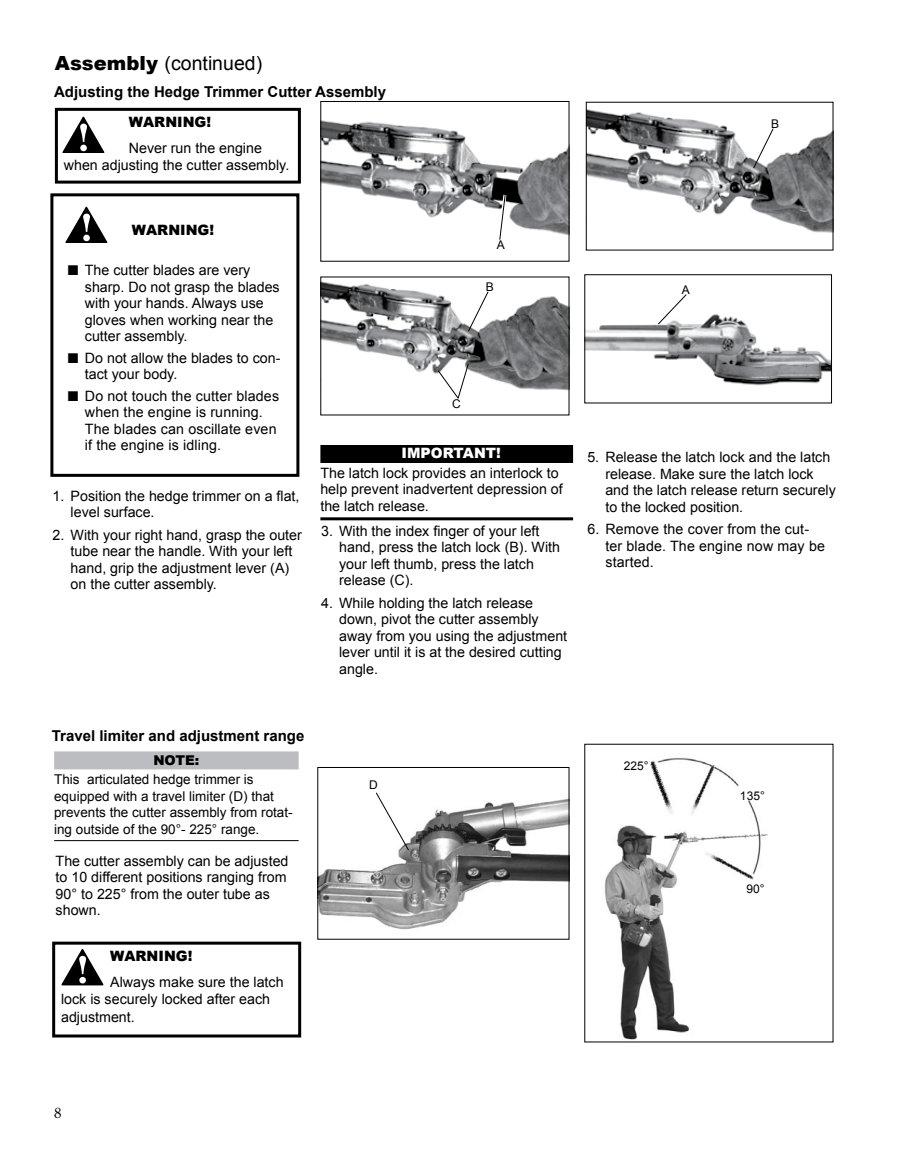
<style>
.page{position:relative;width:918px;height:1161px;background:#fff}
.page>*{position:absolute;margin:0;border:0;box-sizing:border-box;transform-origin:0 0}
.t1{font:19.5px "Arial";color:#000}
.t2{font:700 15px "Arial";color:#000}
.t3{font:14.25px/16.5px "Arial";color:#000}
.t4{font:900 14.25px "Arial";color:#000}
.t5{font:900 14.25px "Arial";color:#fff}
.t6{font:14.25px "Century Old Style Std";color:#000}
.t7{font:13.5px/16.5px "Arial";color:#000}
.t8{font:900 13.5px "Arial";color:#000}
.t9{font:12px "Arial";color:#000}
.s1{font-weight:900}
.s2{font-size:21px}
</style>
<div class="page">
<img style="left:319px;top:799px;width:248px;height:131px">
<div style="left:317px;top:767px;width:252px;height:173px;border:1px solid #000"></div>
<svg style="left:375px;top:792px;width:35px;height:59px"></svg>
<div style="left:54px;top:751px;width:245px;height:18px;background:#bcbdc0"></div>
<hr style="left:54px;top:840px;width:245px;height:1px;background:#000">
<img style="left:604px;top:758px;width:164px;height:282px">
<div style="left:52px;top:942px;width:249px;height:96px;border:3px solid #000"></div>
<svg style="left:61px;top:949px;width:42px;height:36px"></svg>
<div style="left:50px;top:193px;width:249px;height:284px;border:3px solid #000"></div>
<svg style="left:65px;top:207px;width:42px;height:36px"></svg>
<div style="left:55px;top:108px;width:246px;height:76px;border:3px solid #000"></div>
<img style="left:322px;top:281px;width:245px;height:110px">
<img style="left:588px;top:109px;width:243px;height:124px">
<img style="left:322px;top:120px;width:245px;height:115px">
<div style="left:320px;top:101px;width:249px;height:161px;border:1px solid #000"></div>
<img style="left:586px;top:314px;width:244px;height:72px">
<div style="left:584px;top:274px;width:248px;height:129px;border:1px solid #000"></div>
<svg style="left:753px;top:128px;width:21px;height:41px"></svg>
<svg style="left:437px;top:363px;width:32px;height:36px"></svg>
<svg style="left:657px;top:294px;width:30px;height:31px"></svg>
<svg style="left:467px;top:291px;width:22px;height:41px"></svg>
<svg style="left:62px;top:117px;width:42px;height:36px"></svg>
<div style="left:320px;top:445px;width:253px;height:18px;background:#000"></div>
<hr style="left:320px;top:517px;width:253px;height:3px;background:#000">
<svg style="left:495px;top:192px;width:13px;height:48px"></svg>
<h1 class="t1" style="left:55px;top:51px;width:209px"><span class="s1">Assembly</span> (continued)</h1>
<p class="t2" style="left:54px;top:82px;width:333px">Adjusting the Hedge Trimmer Cutter Assembly</p>
<p class="t4" style="left:129px;top:112px;width:84px">WARNING!</p>
<p class="t3" style="left:64px;top:140px;width:227px;line-height:17.2px;text-indent:65px">Never run the engine when adjusting the cutter assembly.</p>
<p class="t4" style="left:132px;top:219px;width:84px">WARNING!</p>
<p class="t3" style="left:85px;top:262px;width:196px;text-indent:-18px"><span class="s2">■</span> The cutter blades are very sharp. Do not grasp the blades with your hands. Always use gloves when working near the cutter assembly.</p>
<p class="t3" style="left:85px;top:350px;width:197px;text-indent:-18px"><span class="s2">■</span> Do not allow the blades to con&shy;tact your body.</p>
<p class="t3" style="left:85px;top:388px;width:196px;text-indent:-18px"><span class="s2">■</span> Do not touch the cutter blades when the engine is running.<br>The blades can oscillate even if the engine is idling.</p>
<p class="t3" style="left:71px;top:488px;width:230px;text-indent:-18px">1. Position the hedge trimmer on a flat, level surface.</p>
<p class="t3" style="left:71px;top:527px;width:233px;text-indent:-18px">2. With your right hand, grasp the outer tube near the handle. With your left hand, grip the adjustment lever (A) on the cutter assembly.</p>
<p class="t9" style="left:497px;top:237px;width:10px">A</p>
<p class="t9" style="left:486px;top:279px;width:10px">B</p>
<p class="t9" style="left:452px;top:396px;width:10px">C</p>
<p class="t5" style="left:402px;top:443px;width:101px">IMPORTANT!</p>
<p class="t3" style="left:320px;top:465px;width:244px">The latch lock provides an interlock to help prevent inadvertent depression of the latch release.</p>
<p class="t3" style="left:339px;top:523px;width:222px;text-indent:-18px">3. With the index finger of your left hand, press the latch lock (B). With your left thumb, press the latch release (C).</p>
<p class="t3" style="left:339px;top:595px;width:230px;text-indent:-18px">4. While holding the latch release down, pivot the cutter assembly away from you using the adjustment lever until it is at the desired cutting angle.</p>
<p class="t9" style="left:682px;top:282px;width:10px">A</p>
<p class="t9" style="left:771px;top:116px;width:10px">B</p>
<p class="t3" style="left:605px;top:449px;width:232px;text-indent:-18px">5. Release the latch lock and the latch release. Make sure the latch lock and the latch release return securely to the locked position.</p>
<p class="t3" style="left:605px;top:521px;width:221px;text-indent:-18px">6. Remove the cover from the cut&shy;ter blade. The engine now may be started.</p>
<p class="t2" style="left:52px;top:725px;width:254px">Travel limiter and adjustment range</p>
<p class="t8" style="left:153px;top:750px;width:48px">NOTE:</p>
<p class="t7" style="left:54px;top:771px;width:240px">This articulated hedge trimmer is equipped with a travel limiter (D) that prevents the cutter assembly from rotat&shy;ing outside of the 90°- 225° range.</p>
<p class="t3" style="left:56px;top:853px;width:234px">The cutter assembly can be adjusted to 10 different positions ranging from<br>90° to 225° from the outer tube as shown.</p>
<p class="t4" style="left:110px;top:945px;width:84px">WARNING!</p>
<p class="t3" style="left:61px;top:974px;width:224px;line-height:17.2px;text-indent:49px">Always make sure the latch lock is securely locked after each adjustment.</p>
<p class="t9" style="left:369px;top:777px;width:10px">D</p>
<p class="t9" style="left:624px;top:758px;width:26px">225°</p>
<p class="t9" style="left:740px;top:788px;width:26px">135°</p>
<p class="t9" style="left:746px;top:881px;width:20px">90°</p>
<p class="t6" style="left:54px;top:1104px;width:9px">8</p>
</div>
